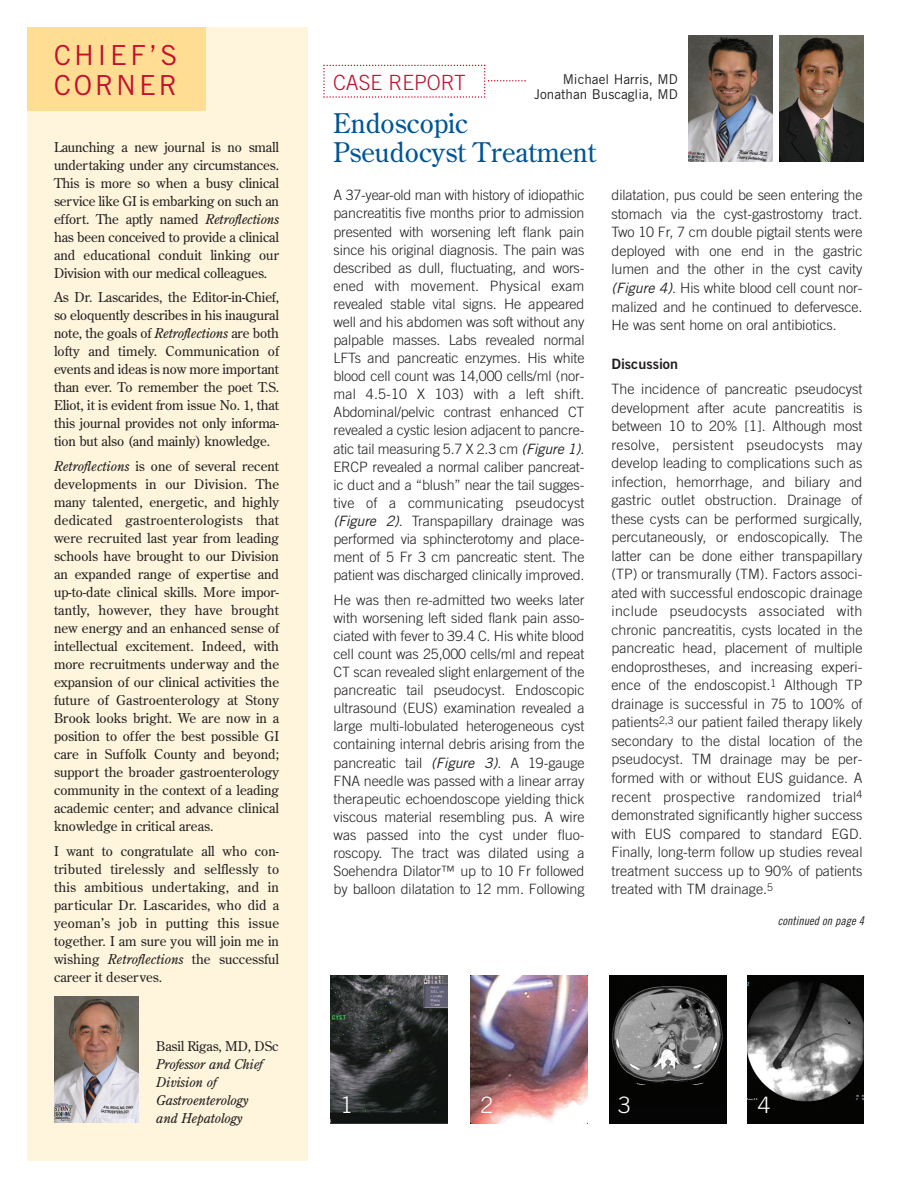
<style>
.page{position:relative;width:918px;height:1188px;background:#fff}
.page>*{position:absolute;margin:0;border:0;box-sizing:border-box;transform-origin:0 0}
.t1{font:27.6px/30px "Trade Gothic";letter-spacing:.105em;color:#c3102f}
.t2{font:27px/29.2px "Century Old Style";color:#005595}
.t3{font:300 22.65px "Trade Gothic";color:#fff}
.t4{font:300 21px "Trade Gothic";color:#c3102f}
.t5{font:300 14.25px/18.1px "Trade Gothic";letter-spacing:-.005em;color:#231f20;text-align:justify}
.t6{font:14.25px "Trade Gothic Bold Two";color:#231f20}
.t7{font:13.5px/18px "Century Old Style";color:#231f20;text-align:justify}
.t8{font:italic 13.5px/18px "Century Old Style";letter-spacing:-.01em;color:#231f20}
.t9{font:13.5px/15px "Trade Gothic";color:#231f20;text-align:right}
.t10{font:italic 12px "Trade Gothic Cond Eighteen";color:#231f20}
.s1{font-style:italic}
.s2{font-weight:400;font-style:italic}
</style>
<div class="page">
<div style="left:27px;top:27px;width:280px;height:1134px;background:#fef5dc"></div>
<div style="left:27px;top:27px;width:178px;height:84px;background:#ffdd93"></div>
<img style="left:331px;top:975px;width:116px;height:148px">
<img style="left:471px;top:975px;width:116px;height:148px">
<img style="left:748px;top:975px;width:116px;height:148px">
<img style="left:610px;top:975px;width:116px;height:148px">
<svg style="left:323px;top:65px;width:203px;height:33px"></svg>
<img style="left:688px;top:35px;width:85px;height:127px">
<img style="left:780px;top:35px;width:84px;height:127px">
<img style="left:54px;top:996px;width:84px;height:127px">
<h1 class="t1" style="left:54px;top:42px;width:125px">CHIEF’S<br>CORNER</h1>
<p class="t7" style="left:54px;top:139px;width:227px">Launching a new journal is no small undertaking under any circumstances.<br>This is more so when a busy clinical service like GI is embarking on such an effort. The aptly named <span class="s1">Retroflections </span>has been conceived to provide a clinical and educational conduit linking our Division with our medical colleagues.</p>
<p class="t7" style="left:54px;top:289px;width:227px">As Dr. Lascarides, the Editor-in-Chief, so eloquently describes in his inaugural note, the goals of <span class="s1">Retroflections</span> are both lofty and timely. Communication of events and ideas is now more important than ever. To remember the poet T.S.<br>Eliot, it is evident from issue No. 1, that this journal provides not only informa&shy;tion but also (and mainly) knowledge.</p>
<p class="t7" style="left:54px;top:458px;width:227px"><span class="s1">Retroflections</span> is one of several recent developments in our Division. The many talented, energetic, and highly dedicated gastroenterologists that were recruited last year from leading schools have brought to our Division an expanded range of expertise and up-to-date clinical skills. More impor&shy;tantly, however, they have brought new energy and an enhanced sense of intellectual excitement. Indeed, with more recruitments underway and the expansion of our clinical activities the future of Gastroenterology at Stony Brook looks bright. We are now in a position to offer the best possible GI care in Suffolk County and beyond; support the broader gastroenterology community in the context of a leading academic center; and advance clinical knowledge in critical areas.</p>
<p class="t7" style="left:54px;top:843px;width:227px">I want to congratulate all who con&shy;tributed tirelessly and selflessly to this ambitious undertaking, and in particular Dr. Lascarides, who did a yeoman’s job in putting this issue together. I am sure you will join me in wishing <span class="s1">Retroflections</span> the successful career it deserves.</p>
<p class="t7" style="left:156px;top:1039px;width:124px">Basil Rigas, MD, DSc</p>
<p class="t8" style="left:156px;top:1057px;width:108px">Professor and Chief<br>Division of<br>Gastroenterology and Hepatology</p>
<p class="t9" style="left:534px;top:73px;width:145px">Michael Harris, MD<br>Jonathan Buscaglia, MD</p>
<h3 class="t4" style="left:333px;top:75px;width:134px">CASE REPORT</h3>
<h2 class="t2" style="left:333px;top:110px;width:265px">Endoscopic<br>Pseudocyst Treatment</h2>
<p class="t5" style="left:334px;top:188px;width:252px">A 37-year-old man with history of idiopathic pancreatitis five months prior to admission presented with worsening left flank pain since his original diagnosis. The pain was described as dull, fluctuating, and wors&shy;ened with movement. Physical exam revealed stable vital signs. He appeared well and his abdomen was soft without any palpable masses. Labs revealed normal LFTs and pancreatic enzymes. His white blood cell count was 14,000 cells/ml (nor&shy;mal 4.5-10 X 103) with a left shift.<br>Abdominal/pelvic contrast enhanced CT revealed a cystic lesion adjacent to pancre&shy;atic tail measuring 5.7 X 2.3 cm <span class="s2">(Figure 1)</span>.<br>ERCP revealed a normal caliber pancreat&shy;ic duct and a “blush” near the tail sugges&shy;tive of a communicating pseudocyst <span class="s2">(Figure 2)</span>. Transpapillary drainage was performed via sphincterotomy and place&shy;ment of 5 Fr 3 cm pancreatic stent. The patient was discharged clinically improved.</p>
<p class="t5" style="left:334px;top:592px;width:252px">He was then re-admitted two weeks later with worsening left sided flank pain asso&shy;ciated with fever to 39.4 C. His white blood cell count was 25,000 cells/ml and repeat CT scan revealed slight enlargement of the pancreatic tail pseudocyst. Endoscopic ultrasound (EUS) examination revealed a large multi-lobulated heterogeneous cyst containing internal debris arising from the pancreatic tail <span class="s2">(Figure 3)</span>. A 19-gauge FNA needle was passed with a linear array therapeutic echoendoscope yielding thick viscous material resembling pus. A wire was passed into the cyst under fluo&shy;roscopy. The tract was dilated using a Soehendra Dilator™ up to 10 Fr followed by balloon dilatation to 12 mm. Following</p>
<p class="t5" style="left:612px;top:187px;width:252px">dilatation, pus could be seen entering the stomach via the cyst-gastrostomy tract.<br>Two 10 Fr, 7 cm double pigtail stents were deployed with one end in the gastric lumen and the other in the cyst cavity <span class="s2">(Figure 4)</span>. His white blood cell count nor&shy;malized and he continued to defervesce.<br>He was sent home on oral antibiotics.</p>
<p class="t6" style="left:612px;top:358px;width:68px">Discussion</p>
<p class="t5" style="left:612px;top:381px;width:252px">The incidence of pancreatic pseudocyst development after acute pancreatitis is between 10 to 20% [1]. Although most resolve, persistent pseudocysts may develop leading to complications such as infection, hemorrhage, and biliary and gastric outlet obstruction. Drainage of these cysts can be performed surgically, percutaneously, or endoscopically. The latter can be done either transpapillary (TP) or transmurally (TM). Factors associ&shy;ated with successful endoscopic drainage include pseudocysts associated with chronic pancreatitis, cysts located in the pancreatic head, placement of multiple endoprostheses, and increasing experi&shy;ence of the endoscopist.<sup>1</sup> Although TP drainage is successful in 75 to 100% of patients<sup>2,3</sup> our patient failed therapy likely secondary to the distal location of the pseudocyst. TM drainage may be per&shy;formed with or without EUS guidance. A recent prospective randomized trial<sup>4 </sup>demonstrated significantly higher success with EUS compared to standard EGD.<br>Finally, long-term follow up studies reveal treatment success up to 90% of patients treated with TM drainage.<sup>5</sup></p>
<p class="t10" style="left:778px;top:916px;width:90px">continued on page 4</p>
<h3 class="t3" style="left:340px;top:1097px;width:14px">1</h3>
<h3 class="t3" style="left:480px;top:1096px;width:14px">2</h3>
<h3 class="t3" style="left:618px;top:1096px;width:14px">3</h3>
<h3 class="t3" style="left:758px;top:1096px;width:14px">4</h3>
</div>
